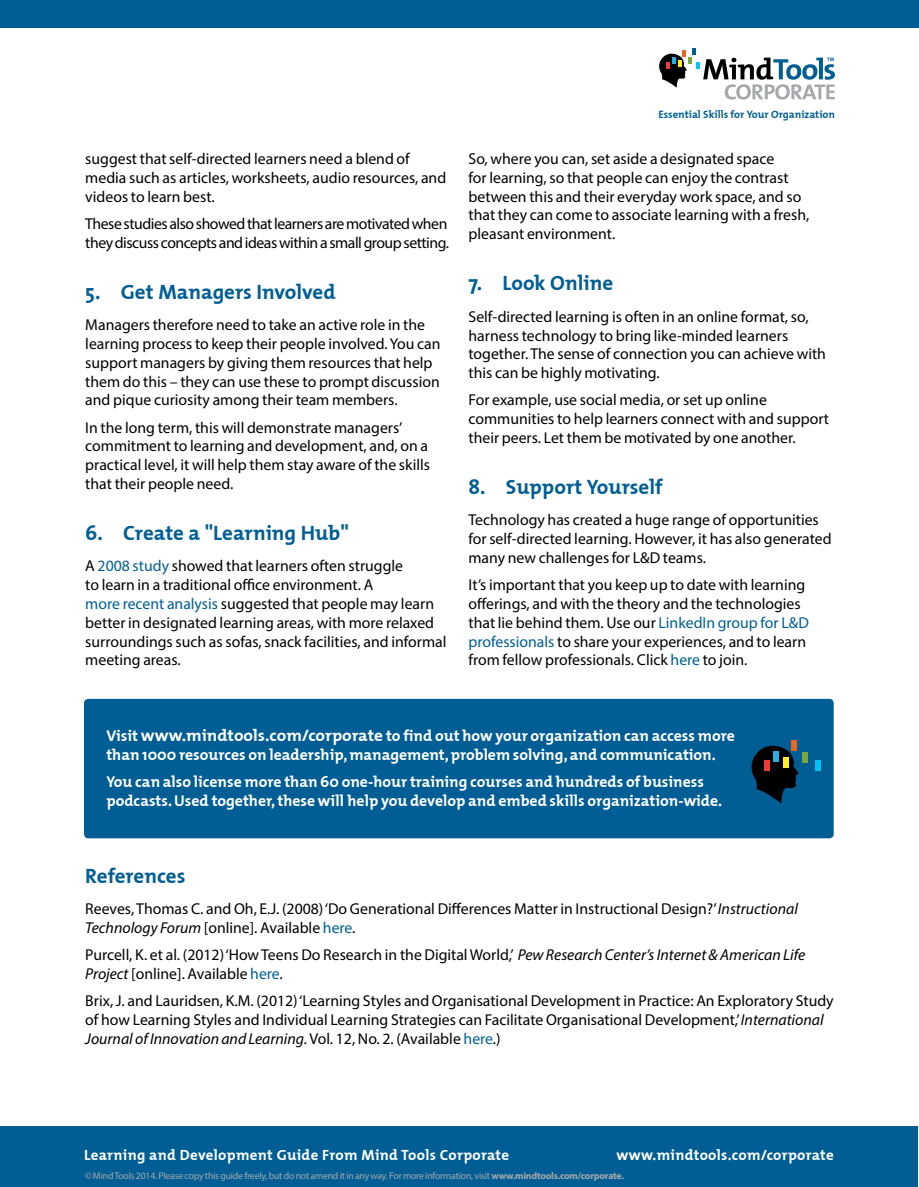
<style>
.page{position:relative;width:919px;height:1187px;background:#fff}
.page>*{position:absolute;margin:0;border:0;box-sizing:border-box;transform-origin:0 0}
.t1{font:700 21px "The Mix Plain";color:#015e94}
.t2{font:15.75px/18.8px "Myriad Pro";color:#000}
.t3{font:700 15.75px/18.8px "The Mix Plain";color:#fff}
.t4{font:15.75px/18.8px "Myriad Pro";letter-spacing:-.03em;color:#000}
.t5{font:700 15px "The Mix Plain";letter-spacing:.02em;color:#fff}
.t6{font:700 10.8px "The Mix Plain";color:#015e94}
.t7{font:9.75px "Myriad Pro";letter-spacing:-.02em;color:#a5a9ac}
.s1{color:#015e94}
.s2{font-size:16.65px}
.s3{font-style:italic}
.s4{font-weight:700}
</style>
<div class="page">
<div style="left:1px;top:1126px;width:917px;height:60px;background:#015e94"></div>
<svg style="left:659px;top:48px;width:175px;height:51px"></svg>
<div style="left:0;top:0;width:918px;height:27px;background:#015e94"></div>
<div style="left:84px;top:698px;width:749px;height:140px;background:#015e94;border-radius:4px"></div>
<svg style="left:751px;top:745px;width:47px;height:58px"></svg>
<div style="left:802px;top:752px;width:5px;height:10px;background:#7aa53f"></div>
<div style="left:783px;top:757px;width:5px;height:11px;background:#fbee28"></div>
<div style="left:764px;top:759px;width:5px;height:11px;background:#ef3b39"></div>
<div style="left:791px;top:740px;width:6px;height:11px;background:#e96624"></div>
<div style="left:815px;top:760px;width:5px;height:11px;background:#00c2f4"></div>
<div style="left:773px;top:751px;width:5px;height:11px;background:#29ade4"></div>
<p class="t2" style="left:85px;top:149px;width:362px">suggest that self-directed learners need a blend of media such as articles, worksheets, audio resources, and videos to learn best.</p>
<p class="t4" style="left:85px;top:214px;width:365px">These studies also showed that learners are motivated when they discuss concepts and ideas within a small group setting.</p>
<h1 class="t1" style="left:85px;top:274px;width:252px">5. Get Managers Involved</h1>
<p class="t2" style="left:85px;top:315px;width:356px">Managers therefore need to take an active role in the learning process to keep their people involved. You can support managers by giving them resources that help them do this – they can use these to prompt discussion and pique curiosity among their team members.</p>
<p class="t2" style="left:85px;top:417px;width:346px">In the long term, this will demonstrate managers’ commitment to learning and development, and, on a practical level, it will help them stay aware of the skills that their people need.</p>
<h1 class="t1" style="left:85px;top:515px;width:265px">6. Create a "Learning Hub"</h1>
<p class="t2" style="left:85px;top:556px;width:362px">A <span class="s1">2008 study</span> showed that learners often struggle<br>to learn in a traditional office environment. A<br><span class="s1">more recent analysis</span> suggested that people may learn better in designated learning areas, with more relaxed surroundings such as sofas, snack facilities, and informal meeting areas.</p>
<p class="t6" style="left:658px;top:105px;width:178px">Essential Skills for Your Organization</p>
<p class="t2" style="left:468px;top:149px;width:342px">So, where you can, set aside a designated space<br>for learning, so that people can enjoy the contrast between this and their everyday work space, and so that they can come to associate learning with a fresh, pleasant environment.</p>
<h1 class="t1" style="left:468px;top:265px;width:146px">7. Look Online</h1>
<p class="t2" style="left:468px;top:307px;width:359px">Self-directed learning is often in an online format, so, harness technology to bring like-minded learners together. The sense of connection you can achieve with this can be highly motivating.</p>
<p class="t2" style="left:468px;top:390px;width:362px">For example, use social media, or set up online communities to help learners connect with and support their peers. Let them be motivated by one another.</p>
<h1 class="t1" style="left:468px;top:469px;width:195px">8. Support Yourself</h1>
<p class="t2" style="left:468px;top:510px;width:364px">Technology has created a huge range of opportunities for self-directed learning. However, it has also generated many new challenges for L&amp;D teams.</p>
<p class="t2" style="left:468px;top:575px;width:342px">It’s important that you keep up to date with learning offerings, and with the theory and the technologies that lie behind them. Use our <span class="s1">LinkedIn group for L&amp;D professionals</span> to share your experiences, and to learn from fellow professionals. Click <span class="s1">here</span> to join.</p>
<p class="t3" style="left:106px;top:725px;width:630px">Visit <span class="s2">www.mindtools.com/corporate</span> to find out how your organization can access more than 1000 resources on leadership, management, problem solving, and communication.</p>
<p class="t3" style="left:106px;top:771px;width:617px">You can also license more than 60 one-hour training courses and hundreds of business podcasts. Used together, these will help you develop and embed skills organization-wide.</p>
<h1 class="t1" style="left:85px;top:857px;width:102px">References</h1>
<p class="t2" style="left:85px;top:899px;width:714px">Reeves, Thomas C. and Oh, E.J. (2008) ‘Do Generational Differences Matter in Instructional Design?’ <span class="s3">Instructional<br>Technology Forum</span> [online]. Available <span class="s1">here</span>.</p>
<p class="t2" style="left:85px;top:945px;width:721px">Purcell, K. et al. (2012) ‘How Teens Do Research in the Digital World,’ <span class="s3">Pew Research Center’s Internet &amp; American Life<br>Project</span> [online]. Available <span class="s1">here</span>.</p>
<p class="t2" style="left:85px;top:991px;width:749px">Brix, J. and Lauridsen, K.M. (2012) ‘Learning Styles and Organisational Development in Practice: An Exploratory Study of how Learning Styles and Individual Learning Strategies can Facilitate Organisational Development,’ <span class="s3">International<br>Journal of Innovation and Learning.</span> Vol. 12, No. 2. (Available <span class="s1">here</span>.)</p>
<p class="t5" style="left:84px;top:1142px;width:426px">Learning and Development Guide From Mind Tools Corporate</p>
<p class="t5" style="left:616px;top:1142px;width:219px">www.mindtools.com/corporate</p>
<p class="t7" style="left:85px;top:1169px;width:540px">© Mind Tools 2014. Please copy this guide freely, but do not amend it in any way. For more information, visit <span class="s4">www.mindtools.com/corporate.</span></p>
</div>
